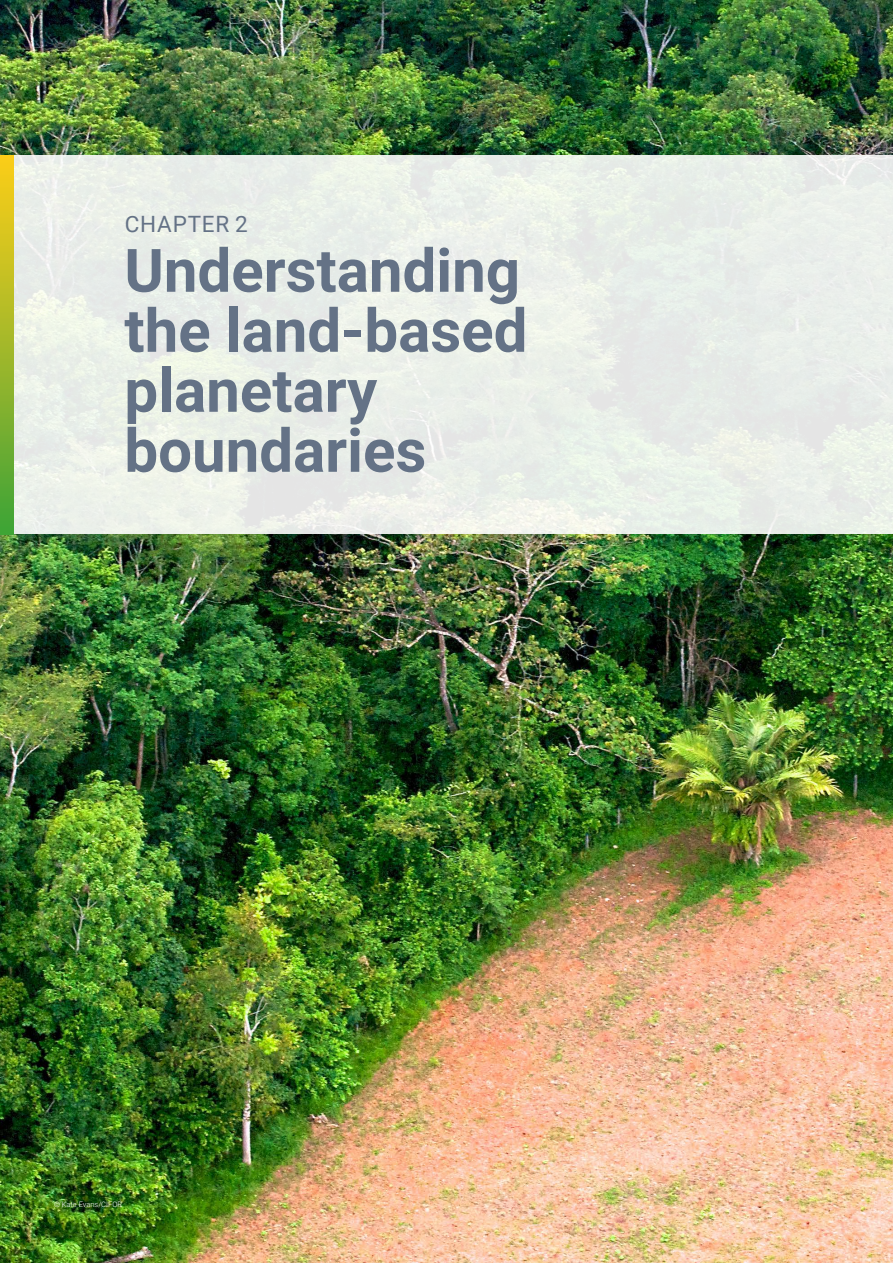
<style>
.page{position:relative;width:893px;height:1263px;background:#fff}
.page>*{position:absolute;margin:0;border:0;box-sizing:border-box;transform-origin:0 0}
.t1{font:700 60px/60px "Roboto";color:#647286}
.t2{font:22.5px "Roboto";letter-spacing:.035em;color:#647286}
.Credits{font:300 7.5px "Roboto";color:#fff}
</style>
<div class="page">
<img style="left:0;top:0;width:893px;height:1263px">
<div style="left:0;top:155px;width:892px;height:379px;background:#eaefe9"></div>
<svg style="left:0;top:155px;width:13px;height:379px;background:#a0b828"></svg>
<h1 class="t2" style="left:125px;top:208px;width:125px">CHAPTER 2</h1>
<h1 class="t1" style="left:124px;top:238px;width:405px">Understanding the land-based planetary boundaries</h1>
<p class="Credits" style="left:54px;top:1199px;width:70px">© Kate Evans/CIFOR</p>
</div>
